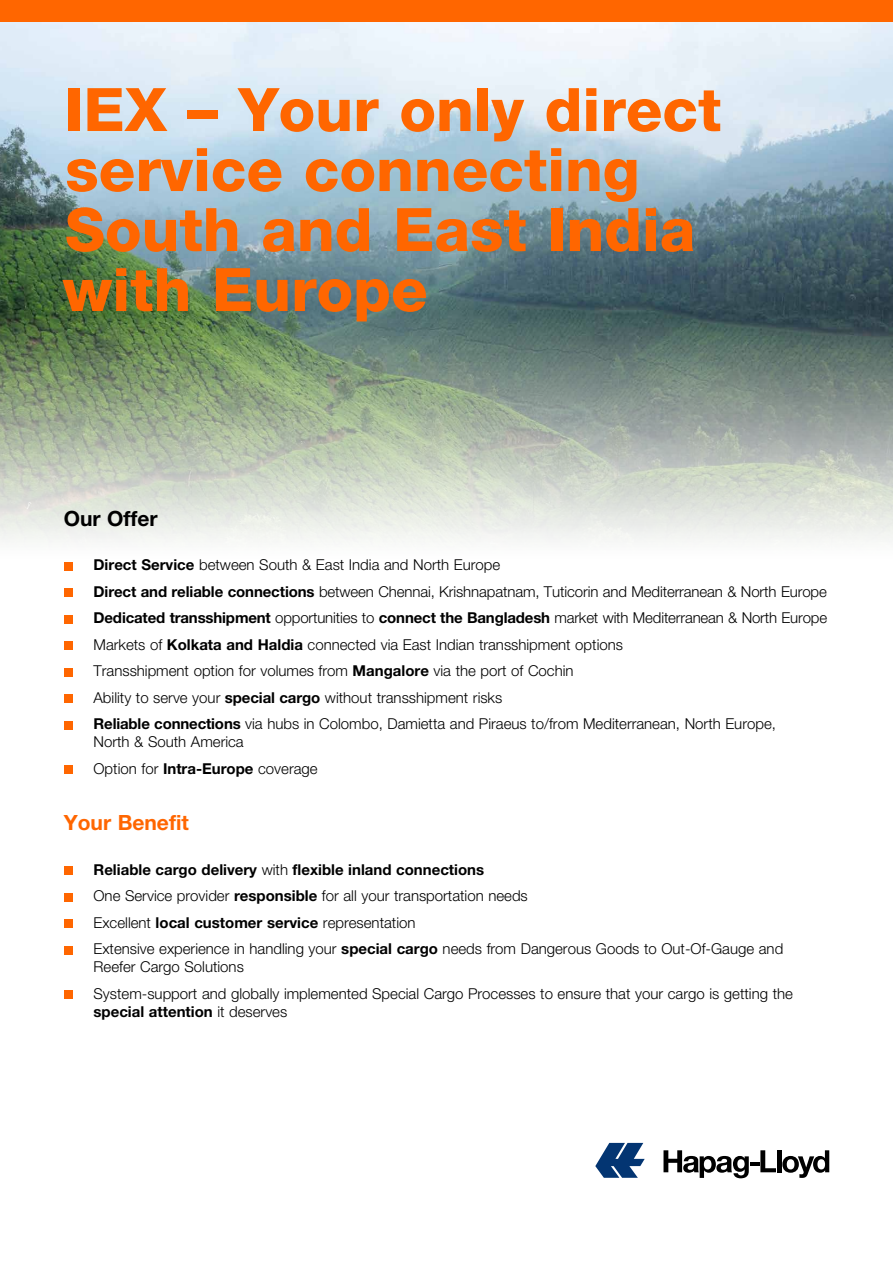
<style>
.page{position:relative;width:893px;height:1263px;background:#fff}
.page>*{position:absolute;margin:0;border:0;box-sizing:border-box;transform-origin:0 0}
.t1{font:800 60px/60px "Helvetica Neue LT";color:#f60}
.t2{font:700 21px "Helvetica Neue LT";color:#f60}
.t3{font:700 21px "Helvetica Neue LT";color:#000}
.t4{font:300 15px/26.5px "Helvetica Neue LT";color:#000}
.t5{font:700 15px "Helvetica Neue LT";color:#000}
.s1{font-weight:700}
.s2{font-weight:300}
</style>
<div class="page">
<img style="left:0;top:21px;width:893px;height:293px">
<svg style="left:0;top:314px;width:893px;height:310px"></svg>
<svg style="left:595px;top:1143px;width:50px;height:35px"></svg>
<svg style="left:663px;top:1150px;width:113px;height:28px"></svg>
<hr style="left:777px;top:1150px;width:4px;height:22px;background:#000">
<svg style="left:782px;top:1150px;width:47px;height:28px"></svg>
<div style="left:64px;top:562px;width:8px;height:8px;background:#f60"></div>
<div style="left:64px;top:589px;width:8px;height:8px;background:#f60"></div>
<div style="left:64px;top:615px;width:8px;height:8px;background:#f60"></div>
<div style="left:64px;top:642px;width:8px;height:8px;background:#f60"></div>
<div style="left:64px;top:668px;width:8px;height:8px;background:#f60"></div>
<div style="left:64px;top:695px;width:8px;height:8px;background:#f60"></div>
<div style="left:64px;top:721px;width:8px;height:8px;background:#f60"></div>
<div style="left:64px;top:766px;width:8px;height:8px;background:#f60"></div>
<div style="left:64px;top:866px;width:8px;height:9px;background:#f60"></div>
<div style="left:64px;top:893px;width:8px;height:8px;background:#f60"></div>
<div style="left:64px;top:919px;width:8px;height:9px;background:#f60"></div>
<div style="left:64px;top:946px;width:8px;height:8px;background:#f60"></div>
<div style="left:64px;top:990px;width:8px;height:9px;background:#f60"></div>
<div style="left:0;top:0;width:893px;height:21px;background:#f60"></div>
<h1 class="t1" style="left:62px;top:79px;width:660px">IEX – Your only direct service connecting<br>South and East India with Europe</h1>
<h2 class="t3" style="left:64px;top:505px;width:95px">Our Offer</h2>
<p class="t4" style="left:94px;top:551px;width:735px"><span class="s1">Direct Service</span> between South &amp; East India and North Europe<br><span class="s1">Direct and reliable connections</span> between Chennai, Krishnapatnam, Tuticorin and Mediterranean &amp; North Europe <span class="s1">Dedicated transshipment</span> opportunities to <span class="s1">connect the Bangladesh</span> market with Mediterranean &amp; North Europe Markets of <span class="s1">Kolkata and Haldia</span> connected via East Indian transshipment options<br>Transshipment option for volumes from <span class="s1">Mangalore</span> via the port of Cochin<br>Ability to serve your <span class="s1">special cargo</span> without transshipment risks<br><span class="s1">Reliable connections</span> via hubs in Colombo, Damietta and Piraeus to/from Mediterranean, North Europe,</p>
<p class="t4" style="left:94px;top:728px;width:226px">North &amp; South America<br>Option for <span class="s1">Intra-Europe</span> coverage</p>
<h2 class="t2" style="left:64px;top:810px;width:127px">Your Benefit</h2>
<p class="t4" style="left:94px;top:856px;width:691px"><span class="s1">Reliable cargo delivery</span> with <span class="s1">flexible inland connections<br></span>One Service provider <span class="s1">responsible</span> for all your transportation needs<br>Excellent <span class="s1">local customer service</span> representation<br>Extensive experience in handling your <span class="s1">special cargo</span> needs from Dangerous Goods to Out-Of-Gauge and</p>
<p class="t4" style="left:94px;top:953px;width:701px">Reefer Cargo Solutions<br>System-support and globally implemented Special Cargo Processes to ensure that your cargo is getting the</p>
<p class="t5" style="left:94px;top:1002px;width:195px">special attention <span class="s2">it deserves</span></p>
</div>
